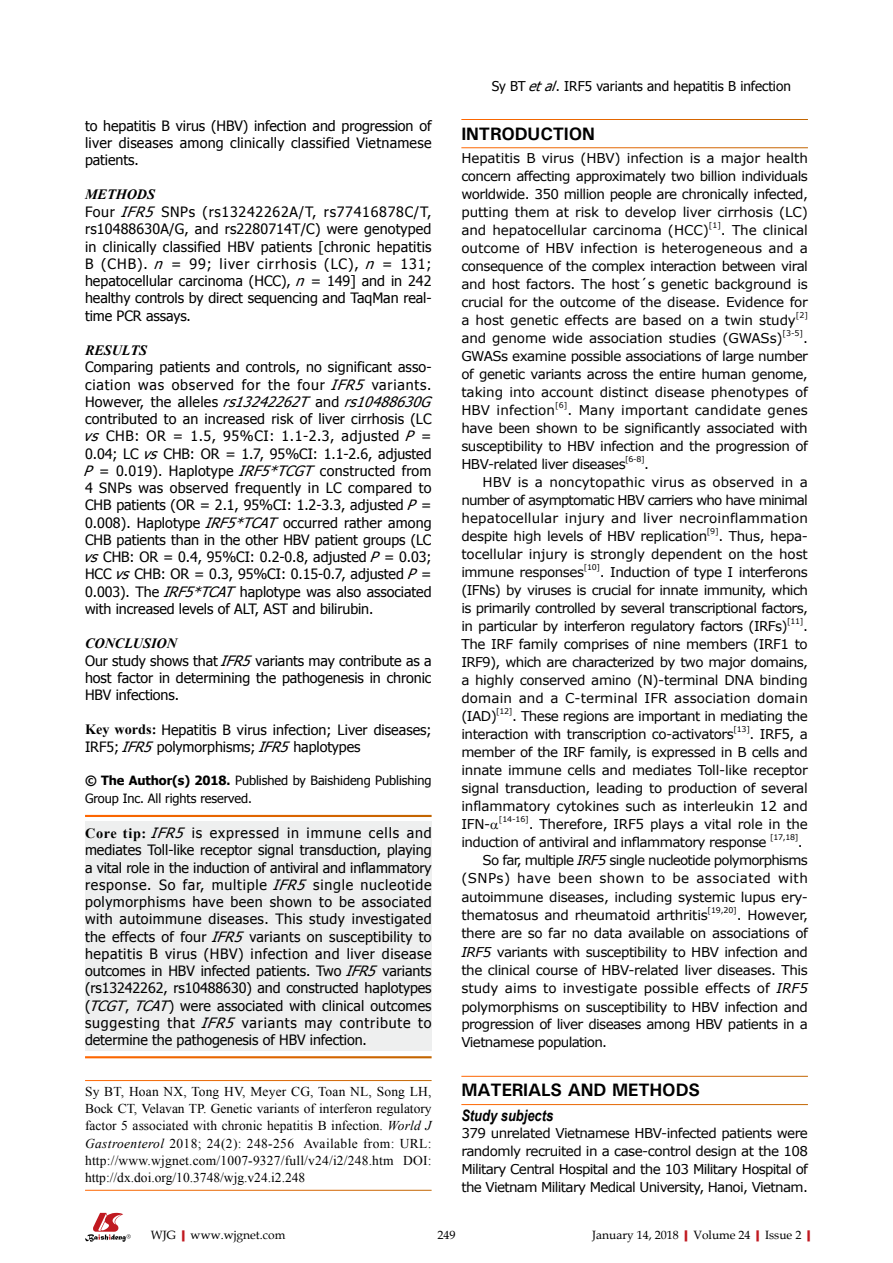
<style>
.page{position:relative;width:893px;height:1263px;background:#fff}
.page>*{position:absolute;margin:0;border:0;box-sizing:border-box;transform-origin:0 0}
.t1{font:700 18px "Univers";letter-spacing:-.01em;color:#000}
.t2{font:italic 700 15.75px "Arial Narrow";color:#000}
.t3{font:14.25px/17.2px "Tahoma";color:#000}
.t4{font:13.5px/18px "Verdana";letter-spacing:-.025em;color:#000;text-align:justify}
.t5{font:13.5px/17.2px "Times New Roman";letter-spacing:.015em;color:#000;text-align:justify}
.t6{font:13.5px "Verdana";letter-spacing:-.06em;color:#000}
.t7{font:13.5px/18px "Verdana";letter-spacing:-.005em;color:#000}
.t8{font:13.5px "Verdana";letter-spacing:.01em;color:#000}
.t9{font:13.5px "Tahoma";color:#000}
.t10{font:13.5px "Verdana";letter-spacing:.005em;color:#000}
.t11{font:13.5px "Verdana";letter-spacing:.03em;color:#000}
.t12{font:12.75px/18px "Tahoma";letter-spacing:-.005em;color:#000}
.t13{font:12px "Book Antiqua";color:#000}
.t14{font:7.8px "Verdana";letter-spacing:-.035em;color:#000}
.s1{font-family:"Times New Roman";font-weight:700;font-style:italic}
.s2{font-style:italic}
.s3{font-family:"Times New Roman";font-weight:700}
.s4{font-weight:700}
.s5{font-weight:700;color:#c01920}
</style>
<div class="page">
<div style="left:85px;top:821px;width:347px;height:230px;background:#eeefef"></div>
<svg style="left:85px;top:1213px;width:46px;height:29px"></svg>
<p class="t3" style="left:85px;top:117px;width:348px;text-align:justify">to hepatitis B virus (HBV) infection and progression of liver diseases among clinically classified Vietnamese patients.</p>
<p class="t3" style="left:85px;top:185px;width:348px"><span class="s1">METHODS<br></span>Four <span class="s2">IFR5</span> SNPs (rs13242262A/T, rs77416878C/T, rs10488630A/G, and rs2280714T/C) were genotyped in clinically classified HBV patients [chronic hepatitis B (CHB). <span class="s2">n</span> = 99; liver cirrhosis (LC), <span class="s2">n</span> = 131; hepatocellular carcinoma (HCC), <span class="s2">n</span> = 149] and in 242 healthy controls by direct sequencing and TaqMan real&shy;time PCR assays.</p>
<p class="t3" style="left:83px;top:340px;width:354px"><span class="s1">RESULTS<br></span>Comparing patients and controls, no significant asso&shy;ciation was observed for the four <span class="s2">IFR5</span> variants.<br>H o w e v e r, t h e a l l e l e s <span class="s2">rs13242262T</span> a n d <span class="s2">rs10488630G </span>contributed to an increased risk of liver cirrhosis (LC <span class="s2">vs</span> CHB: OR = 1.5, 95%CI: 1.1-2.3, adjusted <span class="s2">P</span> = 0.04; LC <span class="s2">vs</span> CHB: OR = 1.7, 95%CI: 1.1-2.6, adjusted <span class="s2">P</span> = 0.019). Haplotype <span class="s2">IRF5*TCGT</span> constructed from 4 SNPs was observed frequently in LC compared to CHB patients (OR = 2.1, 95%CI: 1.2-3.3, adjusted <span class="s2">P</span> = 0.008). Haplotype <span class="s2">IRF5*TCAT</span> occurred rather among CHB patients than in the other HBV patient groups (LC <span class="s2">vs</span>CHB: OR = 0.4, 95%CI: 0.2-0.8, adjusted <span class="s2">P</span> = 0.03; HCC <span class="s2">vs</span>CHB: OR = 0.3, 95%CI: 0.15-0.7, adjusted <span class="s2">P</span> = 0.003). The <span class="s2">IRF5*TCAT</span> haplotype was also associated with increased levels of ALT, AST and bilirubin.</p>
<p class="t3" style="left:85px;top:633px;width:348px"><span class="s1">CONCLUSION<br></span>Our study shows that <span class="s2">IFR5</span> variants may contribute as a host factor in determining the pathogenesis in chronic HBV infections.</p>
<p class="t3" style="left:85px;top:720px;width:348px"><span class="s3">Key words:</span> hepatitis B virus infection; Liver diseases;<br>IRF5; <span class="s2">IFR5</span> polymorphisms; <span class="s2">IFR5</span> haplotypes</p>
<p class="t12" style="left:85px;top:771px;width:348px"><span class="s4">© The Author(s) 2018.</span> Published by Baishideng Publishing<br>Group Inc. All rights reserved.</p>
<p class="t3" style="left:85px;top:823px;width:348px;text-align:justify"><span class="s3">Core tip:</span> <span class="s2">IFR5</span> is expressed in immune cells and mediates Toll-like receptor signal transduction, playing a vital role in the induction of antiviral and inflammatory response. So far, multiple <span class="s2">IFR5</span> single nucleotide polymorphisms have been shown to be associated with autoimmune diseases. This study investigated the effects of four <span class="s2">IFR5</span> variants on susceptibility to hepatitis B virus (HBV) infection and liver disease outcomes in HBV infected patients. Two <span class="s2">IFR5</span> variants (rs13242262, rs10488630) and constructed haplotypes (<span class="s2">TCGT</span>, <span class="s2">TCAT</span>) were associated with clinical outcomes suggesting that <span class="s2">IFR5</span> variants may contribute to determine the pathogenesis of HBV infection.</p>
<p class="t5" style="left:85px;top:1082px;width:348px">Sy BT, Hoan NX, Tong HV, Meyer CG, Toan NL, Song LH, Bock CT, Velavan TP. Genetic variants of interferon regulatory factor 5 associated with chronic hepatitis B infection. <span class="s2">World J Gastroenterol</span> 2018; 24(2): 248-256 Available from: URL: http://www.wjgnet.com/1007-9327/full/v24/i2/248.htm DOI: http://dx.doi.org/10.3748/wjg.v24.i2.248</p>
<p class="t9" style="left:492px;top:77px;width:300px">Sy BT <span class="s2">etal</span>. IRF5 variants and hepatitis B infection</p>
<p class="t1" style="left:461px;top:122px;width:135px">INTRODUCTION</p>
<p class="t4" style="left:461px;top:149px;width:348px">Hepatitis B virus (HBV) infection is a major health concern affecting approximately two billion individuals worldwide. 350 million people are chronically infected, putting them at risk to develop liver cirrhosis (LC) and hepatocellular carcinoma (HCC)</p>
<p class="t14" style="left:709px;top:220px;width:14px">[1]</p>
<p class="t4" style="left:461px;top:221px;width:348px;text-indent:260px">. The clinical outcome of HBV infection is heterogeneous and a consequence of the complex interaction between viral and host factors. The host´s genetic background is crucial for the outcome of the disease. Evidence for a host genetic effects are based on a twin study</p>
<p class="t14" style="left:796px;top:310px;width:13px">[2]</p>
<p class="t4" style="left:461px;top:329px;width:323px">and genome wide association studies (GWASs)</p>
<p class="t14" style="left:783px;top:328px;width:22px">[3-5]</p>
<p class="t4" style="left:461px;top:329px;width:348px;text-indent:342px">.<br>GWASs examine possible associations of large number of genetic variants across the entire human genome, taking into account distinct disease phenotypes of HBV infection</p>
<p class="t14" style="left:555px;top:400px;width:14px">[6]</p>
<p class="t4" style="left:461px;top:401px;width:348px;text-indent:106px">. Many important candidate genes have been shown to be significantly associated with susceptibility to HBV infection and the progression of HBV-related liver diseases</p>
<p class="t14" style="left:625px;top:454px;width:21px">[6-8]</p>
<p class="t4" style="left:644px;top:455px;width:6px">.</p>
<p class="t10" style="left:483px;top:474px;width:327px">HBV is a noncytopathic virus as observed in a</p>
<p class="t6" style="left:461px;top:492px;width:348px">number of asymptomatic HBV carriers who have minimal</p>
<p class="t8" style="left:461px;top:510px;width:348px">hepatocellular injury and liver necroinflammation</p>
<p class="t4" style="left:461px;top:527px;width:247px">despite high levels of HBV replication</p>
<p class="t14" style="left:707px;top:526px;width:13px">[9]</p>
<p class="t7" style="left:461px;top:527px;width:348px;text-indent:257px">. Thus, hepa&shy;tocellular injury is strongly dependent on the host immune responses</p>
<p class="t14" style="left:584px;top:562px;width:18px">[10]</p>
<p class="t4" style="left:461px;top:563px;width:348px;text-indent:138px">. Induction of type I interferons (IFNs) by viruses is crucial for innate immunity, which is primarily controlled by several transcriptional factors, in particular by interferon regulatory factors (IRFs)</p>
<p class="t14" style="left:787px;top:616px;width:18px">[11]</p>
<p class="t4" style="left:461px;top:617px;width:348px;text-indent:342px">.<br>The IRF family comprises of nine members (IRF1 to IRF9), which are characterized by two major domains, a highly conserved amino (N)-terminal DNA binding domain and a C-terminal IFR association domain (IAD)</p>
<p class="t14" style="left:496px;top:706px;width:18px">[12]</p>
<p class="t4" style="left:461px;top:707px;width:348px;text-indent:51px">. These regions are important in mediating the interaction with transcription co-activators</p>
<p class="t14" style="left:733px;top:724px;width:18px">[13]</p>
<p class="t4" style="left:461px;top:725px;width:348px;text-indent:288px">. IRF5, a member of the IRF family, is expressed in B cells and innate immune cells and mediates Toll-like receptor signal transduction, leading to production of several inflammatory cytokines such as interleukin 12 and IFN-</p>
<p class="t14" style="left:499px;top:814px;width:31px">[14-16]</p>
<p class="t4" style="left:461px;top:815px;width:348px;text-indent:67px">. Therefore, IRF5 plays a vital role in the induction of antiviral and inflammatory response</p>
<p class="t14" style="left:770px;top:832px;width:30px">[17,18]</p>
<p class="t4" style="left:798px;top:833px;width:6px">.</p>
<p class="t6" style="left:483px;top:852px;width:327px">So far, multiple <span class="s2">IRF5</span> single nucleotide polymorphisms</p>
<p class="t11" style="left:461px;top:870px;width:348px">(SNPs) have been shown to be associated with</p>
<p class="t4" style="left:461px;top:887px;width:346px">autoimmune diseases, including systemic lupus ery-</p>
<p class="t4" style="left:461px;top:906px;width:248px">thematosus and rheumatoid arthritis</p>
<p class="t14" style="left:708px;top:905px;width:31px">[19,20]</p>
<p class="t4" style="left:461px;top:905px;width:348px;text-indent:275px">. However, there are so far no data available on associations of <span class="s2">IRF5</span> variants with susceptibility to HBV infection and the clinical course of HBV-related liver diseases. This study aims to investigate possible effects of <span class="s2">IRF5 </span>polymorphisms on susceptibility to HBV infection and progression of liver diseases among HBV patients in a Vietnamese population.</p>
<p class="t1" style="left:461px;top:1078px;width:240px">MATERIALS AND METHODS</p>
<p class="t2" style="left:461px;top:1104px;width:93px">Study subjects</p>
<p class="t4" style="left:461px;top:1124px;width:348px">379 unrelated Vietnamese HBV-infected patients were randomly recruited in a case-control design at the 108<br>Military Central Hospital and the 103 Military Hospital of the Vietnam Military Medical University, Hanoi, Vietnam.</p>
<p class="t13" style="left:151px;top:1226px;width:136px">WJG<span class="s5">|</span>www.wjgnet.com</p>
<p class="t13" style="left:437px;top:1226px;width:19px">249</p>
<p class="t13" style="left:592px;top:1226px;width:225px">January 14, 2018<span class="s5">|</span>Volume 24<span class="s5">|</span>Issue 2<span class="s5">|</span></p>
</div>
